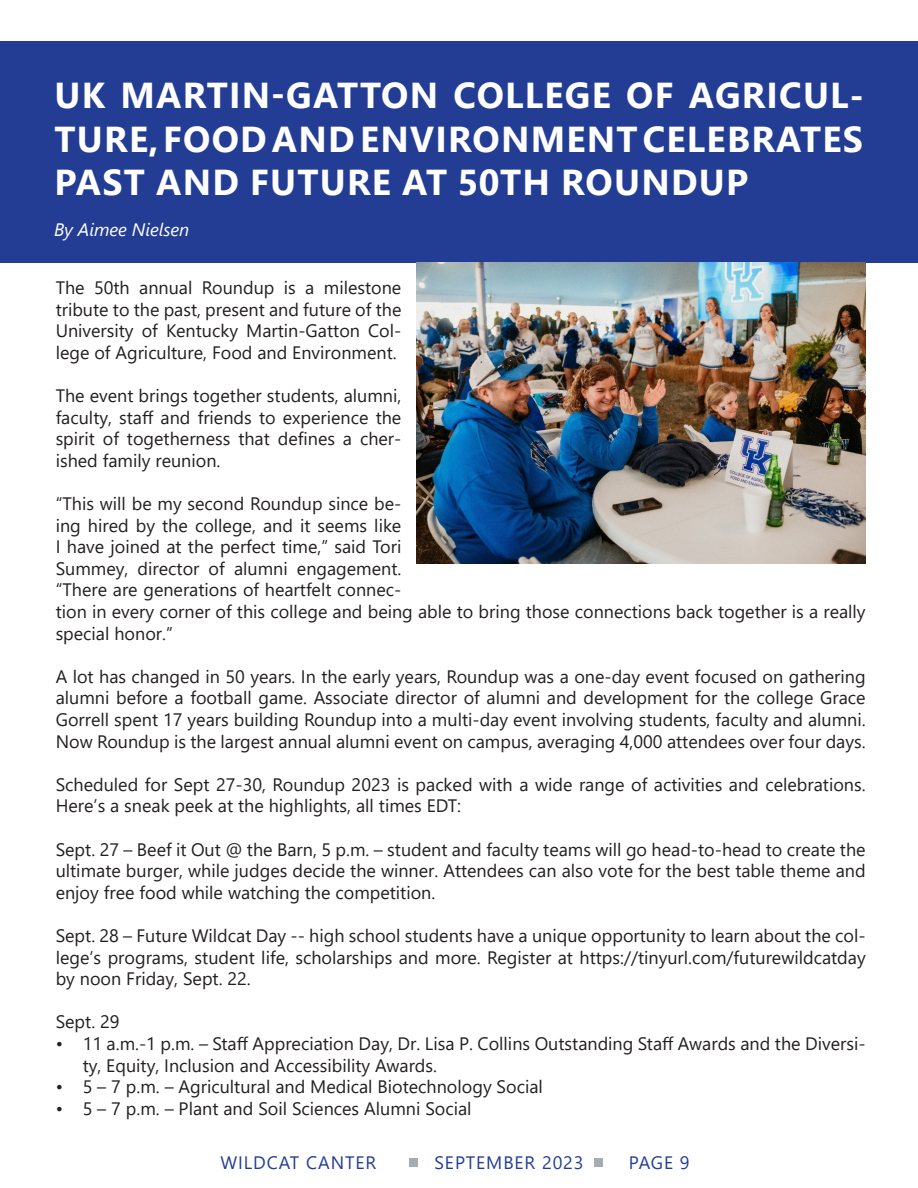
<style>
.page{position:relative;width:918px;height:1188px;background:#fff}
.page>*{position:absolute;margin:0;border:0;box-sizing:border-box;transform-origin:0 0}
.t1{font:700 36px/43.2px "Segoe UI";letter-spacing:.035em;color:#fff;text-align:justify}
.t2{font:18px/21.6px "Segoe UI";color:#231f20;text-align:justify}
.t3{font:18px "Segoe UI";letter-spacing:.05em;color:#233d95}
.t4{font:italic 18px "Segoe UI";color:#fff}
</style>
<div class="page">
<div style="left:409px;top:1158px;width:9px;height:9px;background:#a5adb0"></div>
<div style="left:594px;top:1158px;width:9px;height:9px;background:#a5adb0"></div>
<div style="left:0;top:41px;width:918px;height:222px;background:#233d95"></div>
<img style="left:416px;top:263px;width:450px;height:300px">
<p class="t1" style="left:55px;top:71px;width:811px">UK MARTIN-GATTON COLLEGE OF AGRICUL-TURE, FOOD AND ENVIRONMENT CELEBRATES PAST AND FUTURE AT 50TH ROUNDUP</p>
<p class="t4" style="left:54px;top:213px;width:137px">By Aimee Nielsen</p>
<p class="t2" style="left:56px;top:275px;width:347px">The 50th annual Roundup is a milestone tribute to the past, present and future of the University of Kentucky Martin-Gatton Col&shy;lege of Agriculture, Food and Environment.</p>
<p class="t2" style="left:56px;top:383px;width:347px">The event brings together students, alumni, faculty, staff and friends to experience the spirit of togetherness that defines a cher&shy;ished family reunion.</p>
<p class="t2" style="left:56px;top:491px;width:812px;text-align:left">“This will be my second Roundup since be-<br>ing hired by the college, and it seems like<br>I have joined at the perfect time,” said Tori<br>Summey, director of alumni engagement.<br>“There are generations of heartfelt connec-<br>tion in every corner of this college and being able to bring those connections back together is a really special honor.”</p>
<p class="t2" style="left:56px;top:664px;width:812px">A lot has changed in 50 years. In the early years, Roundup was a one-day event focused on gathering alumni before a football game. Associate director of alumni and development for the college Grace Gorrell spent 17 years building Roundup into a multi-day event involving students, faculty and alumni.<br>Now Roundup is the largest annual alumni event on campus, averaging 4,000 attendees over four days.</p>
<p class="t2" style="left:56px;top:772px;width:812px">Scheduled for Sept 27-30, Roundup 2023 is packed with a wide range of activities and celebrations.<br>Here’s a sneak peek at the highlights, all times EDT:</p>
<p class="t2" style="left:56px;top:837px;width:812px">Sept. 27 – Beef it Out @ the Barn, 5 p.m. – student and faculty teams will go head-to-head to create the ultimate burger, while judges decide the winner. Attendees can also vote for the best table theme and enjoy free food while watching the competition.</p>
<p class="t2" style="left:56px;top:923px;width:812px">Sept. 28 – Future Wildcat Day -- high school students have a unique opportunity to learn about the col&shy;lege’s programs, student life, scholarships and more. Register at https://tinyurl.com/futurewildcatday by noon Friday, Sept. 22.</p>
<p class="t2" style="left:56px;top:1010px;width:65px">Sept. 29</p>
<p class="t2" style="left:83px;top:1031px;width:785px;text-indent:-27px">• 11 a.m.-1 p.m. – Staff Appreciation Day, Dr. Lisa P. Collins Outstanding Staff Awards and the Diversi&shy;ty, Equity, Inclusion and Accessibility Awards.</p>
<p class="t2" style="left:56px;top:1074px;width:489px">• 5 – 7 p.m. – Agricultural and Medical Biotechnology Social</p>
<p class="t2" style="left:56px;top:1096px;width:417px">• 5 – 7 p.m. – Plant and Soil Sciences Alumni Social</p>
<p class="t3" style="left:220px;top:1146px;width:157px">WILDCAT CANTER</p>
<p class="t3" style="left:435px;top:1146px;width:151px">SEPTEMBER 2023</p>
<p class="t3" style="left:629px;top:1146px;width:62px">PAGE 9</p>
</div>
